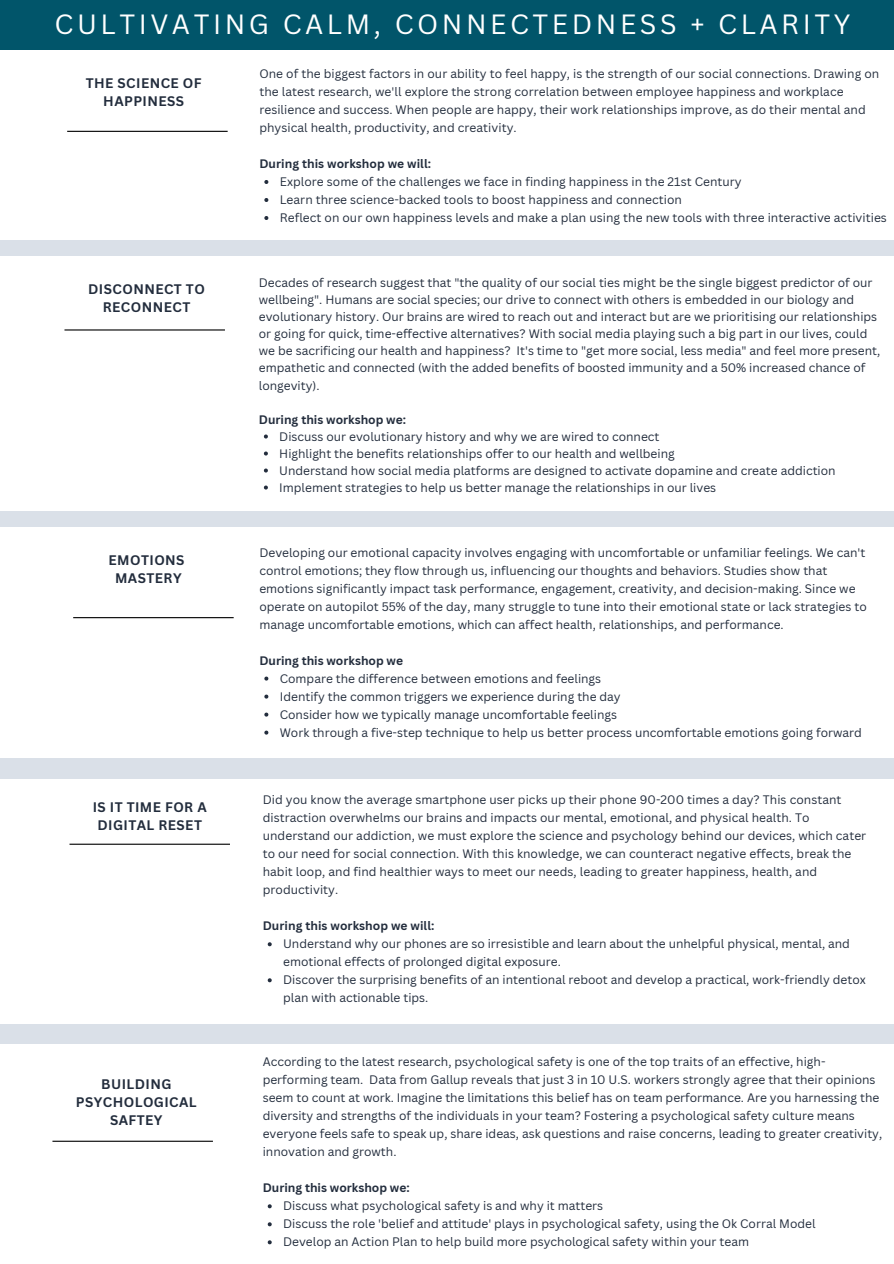
<style>
.page{position:relative;width:894px;height:1264px;background:#fff}
.page>*{position:absolute;margin:0;border:0;box-sizing:border-box;transform-origin:0 0}
.t1{font:27.15px "Canva Sans";letter-spacing:.13em;color:#fff}
.t2{font:700 13.5px/18px "Canva Sans";letter-spacing:.03em;color:#232d3d;text-align:center}
.t3{font:12px/18px "Canva Sans";color:#232d3d}
.t4{font:700 12px "Canva Sans";letter-spacing:.005em;color:#232d3d}
.s1{font-weight:700}
</style>
<div class="page">
<div style="left:0;top:0;width:893px;height:1263px;background:#dae0e8"></div>
<div style="left:0;top:46px;width:893px;height:194px;background:#fff"></div>
<div style="left:0;top:0;width:893px;height:50px;background:#01556a"></div>
<div style="left:0;top:528px;width:893px;height:229px;background:#fff"></div>
<div style="left:0;top:256px;width:893px;height:255px;background:#fff"></div>
<div style="left:0;top:1044px;width:893px;height:219px;background:#fff"></div>
<hr style="left:67px;top:131px;width:160px;height:1px;background:#000">
<hr style="left:64px;top:329px;width:161px;height:1px;background:#000">
<hr style="left:73px;top:617px;width:160px;height:1px;background:#000">
<hr style="left:52px;top:1140px;width:161px;height:1px;background:#000">
<div style="left:0;top:779px;width:893px;height:244px;background:#fff"></div>
<hr style="left:69px;top:843px;width:161px;height:1px;background:#000">
<svg style="left:268px;top:1204px;width:4px;height:4px"></svg>
<svg style="left:268px;top:1222px;width:4px;height:4px"></svg>
<svg style="left:268px;top:1240px;width:4px;height:4px"></svg>
<svg style="left:264px;top:676px;width:4px;height:4px"></svg>
<svg style="left:264px;top:694px;width:4px;height:4px"></svg>
<svg style="left:264px;top:712px;width:4px;height:4px"></svg>
<svg style="left:264px;top:730px;width:4px;height:4px"></svg>
<svg style="left:264px;top:434px;width:4px;height:4px"></svg>
<svg style="left:264px;top:451px;width:4px;height:4px"></svg>
<svg style="left:264px;top:468px;width:4px;height:4px"></svg>
<svg style="left:264px;top:485px;width:4px;height:4px"></svg>
<svg style="left:264px;top:180px;width:4px;height:4px"></svg>
<svg style="left:264px;top:198px;width:4px;height:4px"></svg>
<svg style="left:264px;top:216px;width:4px;height:4px"></svg>
<svg style="left:268px;top:942px;width:4px;height:4px"></svg>
<svg style="left:268px;top:978px;width:4px;height:4px"></svg>
<p class="t1" style="left:54px;top:5px;width:797px">CULTIVATING CALM, CONNECTEDNESS + CLARITY</p>
<p class="t3" style="left:259px;top:64px;width:621px">One of the biggest factors in our ability to feel happy, is the strength of our social connections. Drawing on the latest research, we'll explore the strong correlation between employee happiness and workplace resilience and success. When people are happy, their work relationships improve, as do their mental and physical health, productivity, and creativity.</p>
<p class="t4" style="left:259px;top:155px;width:173px">During this workshop we will:</p>
<h2 class="t3" style="left:280px;top:172px;width:463px">Explore some of the challenges we face in finding happiness in the 21st Century</h2>
<p class="t3" style="left:280px;top:190px;width:403px">Learn three science-backed tools to boost happiness and connection</p>
<p class="t3" style="left:280px;top:208px;width:608px">Reflect on our own happiness levels and make a plan using the new tools with three interactive activities</p>
<h3 class="t2" style="left:86px;top:74px;width:117px">THE SCIENCE OF<br>HAPPINESS</h3>
<p class="t2" style="left:88px;top:279px;width:118px">DISCONNECT TO<br>RECONNECT</p>
<p class="t2" style="left:109px;top:550px;width:77px">EMOTIONS<br>MASTERY</p>
<h2 class="t2" style="left:93px;top:797px;width:115px">IS IT TIME FOR A<br>DIGITAL RESET</h2>
<p class="t2" style="left:76px;top:1074px;width:122px">BUILDING<br>PSYCHOLOGICAL<br>SAFTEY</p>
<p class="t3" style="left:259px;top:274px;width:622px;line-height:17px">Decades of research suggest that "the quality of our social ties might be the single biggest predictor of our wellbeing". Humans are social species; our drive to connect with others is embedded in our biology and evolutionary history. Our brains are wired to reach out and interact but are we prioritising our relationships or going for quick, time-effective alternatives? With social media playing such a big part in our lives, could we be sacrificing our health and happiness? It's time to "get more social, less media" and feel more present, empathetic and connected (with the added benefits of boosted immunity and a 50% increased chance of longevity).</p>
<p class="t4" style="left:259px;top:410px;width:149px">During this workshop we:</p>
<h2 class="t3" style="left:279px;top:427px;width:381px">Discuss our evolutionary history and why we are wired to connect</h2>
<p class="t3" style="left:279px;top:444px;width:397px">Highlight the benefits relationships offer to our health and wellbeing</p>
<p class="t3" style="left:279px;top:461px;width:557px">Understand how social media platforms are designed to activate dopamine and create addiction</p>
<h3 class="t3" style="left:279px;top:478px;width:438px">Implement strategies to help us better manage the relationships in our lives</h3>
<h2 class="t3" style="left:259px;top:543px;width:608px">Developing our emotional capacity involves engaging with uncomfortable or unfamiliar feelings. We can't control emotions; they flow through us, influencing our thoughts and behaviors. Studies show that emotions significantly impact task performance, engagement, creativity, and decision-making. Since we operate on autopilot 55% of the day, many struggle to tune into their emotional state or lack strategies to manage uncomfortable emotions, which can affect health, relationships, and performance.</h2>
<p class="t4" style="left:259px;top:651px;width:145px">During this workshop we</p>
<p class="t3" style="left:280px;top:669px;width:323px">Compare the difference between emotions and feelings</p>
<h3 class="t3" style="left:280px;top:687px;width:342px">Identify the common triggers we experience during the day</h3>
<p class="t3" style="left:280px;top:705px;width:339px">Consider how we typically manage uncomfortable feelings</p>
<p class="t3" style="left:280px;top:723px;width:583px">Work through a five-step technique to help us better process uncomfortable emotions going forward</p>
<p class="t3" style="left:263px;top:790px;width:605px">Did you know the average smartphone user picks up their phone 90-200 times a day? This constant distraction overwhelms our brains and impacts our mental, emotional, and physical health. To understand our addiction, we must explore the science and psychology behind our devices, which cater to our need for social connection. With this knowledge, we can counteract negative effects, break the habit loop, and find healthier ways to meet our needs, leading to greater happiness, health, and productivity.</p>
<p class="t4" style="left:263px;top:917px;width:173px">During this workshop we will:</p>
<p class="t3" style="left:283px;top:934px;width:568px">Understand why our phones are so irresistible and learn about the unhelpful physical, mental, and emotional effects of prolonged digital exposure.</p>
<p class="t3" style="left:283px;top:970px;width:584px">Discover the surprising benefits of an intentional reboot and develop a practical, work-friendly detox plan with actionable tips.</p>
<h1 class="t3" style="left:263px;top:1052px;width:621px">According to the latest research, psychological safety is one of the top traits of an effective, high&shy;performing team. Data from Gallup reveals that just 3 in 10 U.S. workers strongly agree that their opinions seem to count at work. Imagine the limitations this belief has on team performance. Are you harnessing the diversity and strengths of the individuals in your team? Fostering a psychological safety culture means everyone feels safe to speak up, share ideas, ask questions and raise concerns, leading to greater creativity, innovation and growth.</h1>
<p class="t3" style="left:283px;top:1178px;width:533px;text-indent:-20px"><span class="s1">During this workshop we:<br></span>Discuss what psychological safety is and why it matters<br>Discuss the role 'belief and attitude' plays in psychological safety, using the Ok Corral Model Develop an Action Plan to help build more psychological safety within your team</p>
</div>
